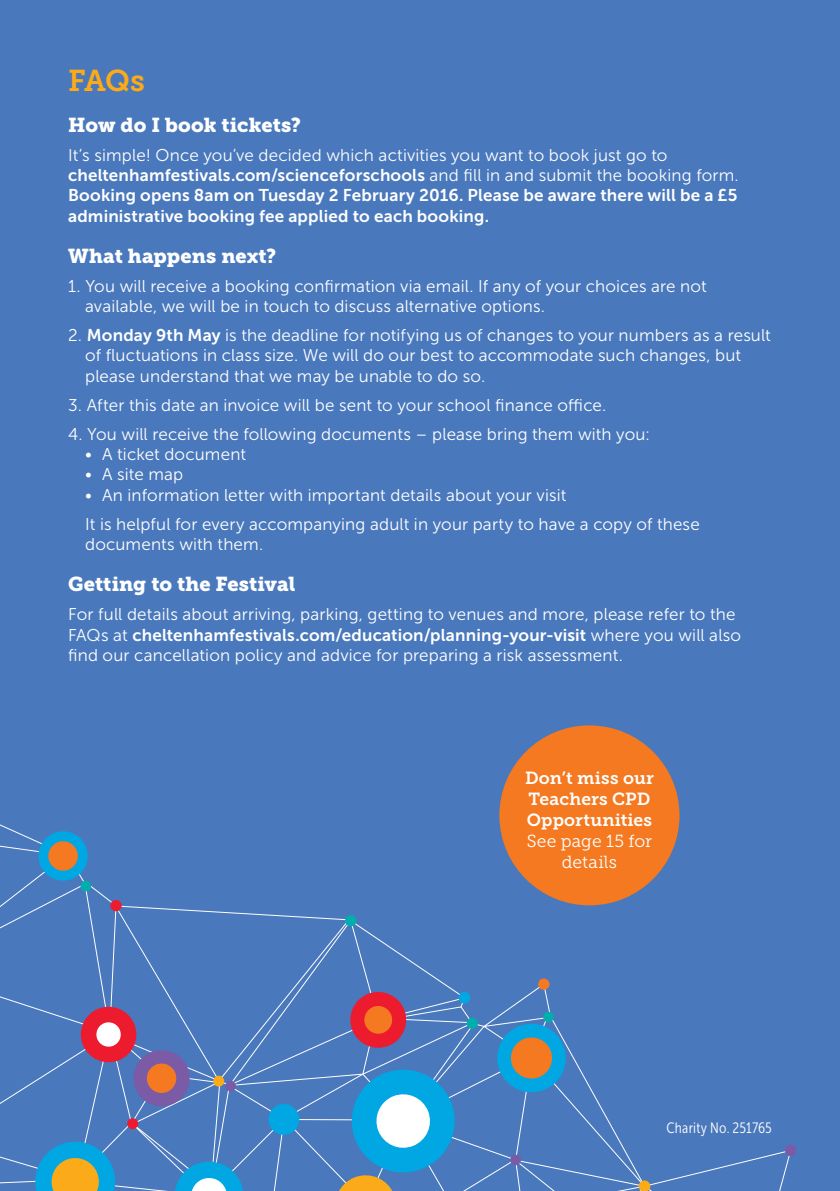
<style>
.page{position:relative;width:840px;height:1191px;background:#fff}
.page>*{position:absolute;margin:0;border:0;box-sizing:border-box;transform-origin:0 0}
.t1{font:30px "Museo Slab 700";color:#fbaa19}
.t2{font:20px "Museo Slab 900";color:#fff}
.t3{font:17.4px/21px "Museo Slab 700";letter-spacing:.01em;color:#fff}
.t4{font:17.4px/21px "Museo Slab 300";letter-spacing:.01em;color:#fff;text-align:center}
.t5{font:17px/20.4px "Museo Sans 300";letter-spacing:.01em;color:#fff}
.t6{font:17px/20.4px "Museo Sans 700";letter-spacing:.01em;color:#fff;text-align:justify}
.t7{font:15px "Museo Sans Condensed 300";letter-spacing:.015em;color:#fff}
.s1{font-family:"Museo Sans 300"}
.s2{font-family:"Museo Sans 700"}
</style>
<div class="page">
<div style="left:0;top:0;width:839px;height:1191px;background:#4978bc"></div>
<svg style="left:0;top:807px;width:796px;height:384px"></svg>
<div style="left:499px;top:725px;width:180px;height:180px;background:#f47920;border-radius:50%"></div>
<h1 class="t1" style="left:68px;top:69px;width:78px">FAQs</h1>
<p class="t2" style="left:68px;top:117px;width:234px">How do I book tickets?</p>
<p class="t5" style="left:68px;top:146px;width:600px">It’s simple! Once you’ve decided which activities you want to book just go to</p>
<p class="t6" style="left:68px;top:166px;width:671px">cheltenhamfestivals.com/scienceforschools <span class="s1">and fill in and submit the booking form.<br></span>Booking opens 8am on Tuesday 2 February 2016. Please be aware there will be a £5 administrative booking fee applied to each booking.</p>
<p class="t2" style="left:68px;top:248px;width:209px">What happens next?</p>
<p class="t5" style="left:85px;top:277px;width:623px;text-indent:-17px">1. You will receive a booking confirmation via email. If any of your choices are not available, we will be in touch to discuss alternative options.</p>
<p class="t5" style="left:85px;top:326px;width:687px;text-indent:-17px">2. <span class="s2">Monday 9th May</span> is the deadline for notifying us of changes to your numbers as a result of fluctuations in class size. We will do our best to accommodate such changes, but please understand that we may be unable to do so.</p>
<p class="t5" style="left:68px;top:396px;width:539px">3. After this date an invoice will be sent to your school finance office.</p>
<p class="t5" style="left:68px;top:425px;width:583px">4. You will receive the following documents – please bring them with you:</p>
<p class="t5" style="left:85px;top:445px;width:162px">• A ticket document</p>
<p class="t5" style="left:85px;top:466px;width:99px">• A site map</p>
<p class="t5" style="left:85px;top:482px;width:615px;line-height:29px">• An information letter with important details about your visit<br>It is helpful for every accompanying adult in your party to have a copy of these</p>
<p class="t5" style="left:85px;top:536px;width:179px">documents with them.</p>
<p class="t2" style="left:68px;top:577px;width:229px">Getting to the Festival</p>
<p class="t5" style="left:68px;top:605px;width:668px">For full details about arriving, parking, getting to venues and more, please refer to the</p>
<p class="t6" style="left:68px;top:626px;width:674px"><span class="s1">FAQs at</span> cheltenhamfestivals.com/education/planning-your-visit <span class="s1">where you will also</span></p>
<p class="t5" style="left:68px;top:646px;width:556px">find our cancellation policy and advice for preparing a risk assessment.</p>
<p class="t3" style="left:524px;top:769px;width:130px">Don’t miss our<br>Teachers CPD<br>Opportunities</p>
<p class="t4" style="left:526px;top:832px;width:127px">See page 15 for details</p>
<p class="t7" style="left:666px;top:1122px;width:107px">Charity No. 251765</p>
</div>
